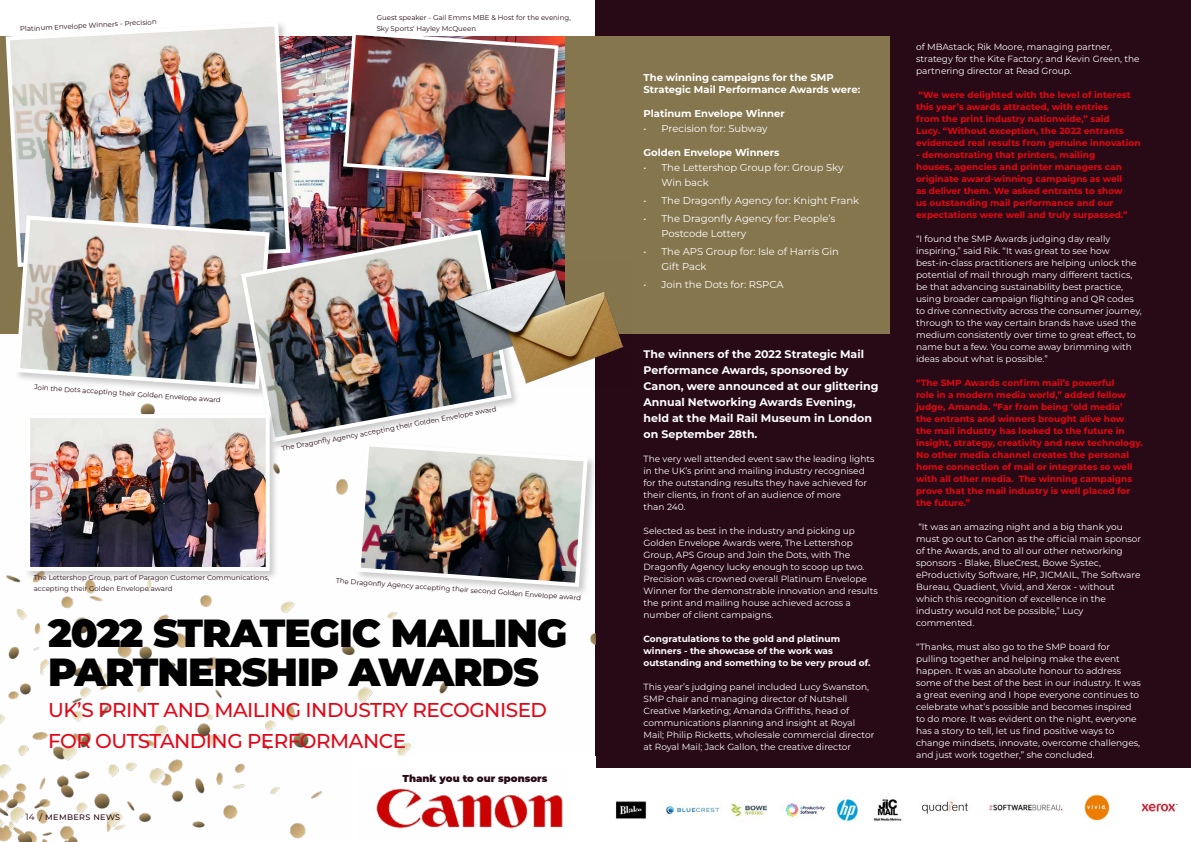
<style>
.page{position:relative;width:1191px;height:842px;background:#fff}
.page>*{position:absolute;margin:0;border:0;box-sizing:border-box;transform-origin:0 0}
.t1{font:900 39.2px/38.3px "Montserrat";letter-spacing:-.025em;color:#000}
.t2{font:500 20px/31px "Montserrat";letter-spacing:-.025em;color:#e30617}
.t3{font:700 11px/16px "Montserrat";color:#fff}
.t4{font:10px/15px "Montserrat";color:#fff}
.t5{font:700 10px/12px "Montserrat";color:#fff}
.t6{font:900 10px "Montserrat";color:#280a17}
.t7{font:9px/12px "Montserrat";color:#fff}
.t8{font:700 9px/12px "Montserrat";color:#e30613}
.t9{font:700 9px/12px "Montserrat";color:#fff}
.t10{font:500 8px "Montserrat";letter-spacing:.05em;color:#280a17}
.t11{font:7px/11px "Montserrat";color:#280a17}
.s1{font-weight:400;font-size:9px}
</style>
<div class="page">
<div style="left:595px;top:0;width:596px;height:842px;background:#280a17"></div>
<div style="left:0;top:36px;width:889px;height:298px;background:#85764e"></div>
<img style="left:0;top:403px;width:595px;height:439px">
<div style="left:352px;top:757px;width:243px;height:85px;background:#fff"></div>
<img style="left:299px;top:37px;width:265px;height:221px">
<div style="left:4px;top:21px;width:295px;height:255px;background:#000;opacity:.2"></div>
<img style="left:4px;top:21px;width:288px;height:248px">
<div style="left:342px;top:30px;width:224px;height:159px;background:#000;opacity:.2"></div>
<img style="left:341px;top:30px;width:219px;height:153px">
<div style="left:14px;top:214px;width:265px;height:184px;background:#000;opacity:.2"></div>
<img style="left:14px;top:213px;width:258px;height:178px">
<img style="left:239px;top:227px;width:275px;height:217px">
<div style="left:24px;top:412px;width:255px;height:168px;background:#000;opacity:.2"></div>
<img style="left:31px;top:419px;width:234px;height:147px">
<div style="left:26px;top:414px;width:244px;height:157px;border:4px solid #fff"></div>
<div style="left:355px;top:441px;width:242px;height:155px;background:#000;opacity:.2"></div>
<img style="left:354px;top:440px;width:236px;height:149px">
<img style="left:376px;top:788px;width:187px;height:41px">
<div style="left:595px;top:769px;width:596px;height:73px;background:#fff"></div>
<img style="left:616px;top:798px;width:286px;height:24px">
<img style="left:921px;top:794px;width:257px;height:27px">
<img style="left:441px;top:258px;width:183px;height:128px">
<p class="t11" style="left:377px;top:12px;width:196px">Guest speaker - Gail Emms MBE &amp; Host for the evening,</p>
<p class="t11" style="left:20px;top:23px;width:138px;rotate:-3deg">Platinum Envelope Winners - Precision</p>
<p class="t11" style="left:377px;top:23px;width:101px">Sky Sports' Hayley McQueen</p>
<p class="t11" style="left:35px;top:381px;width:188px;rotate:4deg">Join the Dots accepting their Golden Envelope award</p>
<p class="t11" style="left:281px;top:442px;width:220px;rotate:-10deg">The Dragonfl y Agency accepting their Golden Envelope award</p>
<p class="t11" style="left:34px;top:572px;width:237px">The Lettershop Group, part of Paragon Customer Communications, accepting their Golden Envelope award</p>
<p class="t11" style="left:336px;top:575px;width:247px;rotate:4deg">The Dragonfl y Agency accepting their second Golden Envelope award</p>
<h1 class="t1" style="left:48px;top:612px;width:521px">2022 STRATEGIC MAILING<br>PARTNERSHIP AWARDS</h1>
<h2 class="t2" style="left:48px;top:693px;width:500px">UK’S PRINT AND MAILING INDUSTRY RECOGNISED<br>FOR OUTSTANDING PERFORMANCE</h2>
<p class="t10" style="left:26px;top:812px;width:96px"><span class="s1">14</span> / MEMBERS NEWS</p>
<p class="t6" style="left:402px;top:771px;width:146px">Thank you to our sponsors</p>
<p class="t5" style="left:643px;top:71px;width:218px">The winning campaigns for the SMP<br>Strategic Mail Performance Awards were:</p>
<p class="t5" style="left:643px;top:107px;width:143px">Platinum Envelope Winner</p>
<p class="t4" style="left:643px;top:121px;width:126px">• Precision for: Subway</p>
<p class="t5" style="left:643px;top:146px;width:137px">Golden Envelope Winners</p>
<p class="t4" style="left:661px;top:160px;width:183px;text-indent:-18px">• The Lettershop Group for: Group Sky<br>Win back</p>
<p class="t4" style="left:643px;top:193px;width:217px">• The Dragonfly Agency for: Knight Frank</p>
<p class="t4" style="left:661px;top:211px;width:175px;text-indent:-18px">• The Dragonfly Agency for: People’s<br>Postcode Lottery</p>
<p class="t4" style="left:661px;top:243px;width:179px;text-indent:-18px">• The APS Group for: Isle of Harris Gin<br>Gift Pack</p>
<p class="t4" style="left:643px;top:276px;width:142px">• Join the Dots for: RSPCA</p>
<p class="t3" style="left:643px;top:346px;width:236px">The winners of the 2022 Strategic Mail Performance Awards, sponsored by Canon, were announced at our glittering Annual Networking Awards Evening, held at the Mail Rail Museum in London on September 28th.</p>
<p class="t7" style="left:643px;top:452px;width:232px">The very well attended event saw the leading lights in the UK’s print and mailing industry recognised for the outstanding results they have achieved for their clients, in front of an audience of more<br>than 240.</p>
<p class="t7" style="left:643px;top:524px;width:236px">Selected as best in the industry and picking up Golden Envelope Awards were, The Lettershop Group, APS Group and Join the Dots, with The Dragonfly Agency lucky enough to scoop up two.<br>Precision was crowned overall Platinum Envelope Winner for the demonstrable innovation and results the print and mailing house achieved across a number of client campaigns.</p>
<p class="t9" style="left:643px;top:632px;width:228px">Congratulations to the gold and platinum winners - the showcase of the work was outstanding and something to be very proud of.</p>
<p class="t7" style="left:643px;top:680px;width:232px">This year’s judging panel included Lucy Swanston, SMP chair and managing director of Nutshell Creative Marketing; Amanda Griffiths, head of communications planning and insight at Royal Mail; Philip Ricketts, wholesale commercial director at Royal Mail; Jack Gallon, the creative director</p>
<p class="t7" style="left:916px;top:40px;width:225px">of MBAstack; Rik Moore, managing partner, strategy for the Kite Factory; and Kevin Green, the partnering director at Read Group.</p>
<p class="t8" style="left:916px;top:88px;width:226px">“We were delighted with the level of interest this year’s awards attracted, with entries<br>from the print industry nationwide,” said<br>Lucy. “Without exception, the 2022 entrants evidenced real results from genuine innovation</p>
<p class="t8" style="left:916px;top:148px;width:213px">- demonstrating that printers, mailing houses, agencies and printer managers can originate award-winning campaigns as well as deliver them. We asked entrants to show us outstanding mail performance and our expectations were well and truly surpassed.”</p>
<p class="t7" style="left:916px;top:232px;width:227px">“I found the SMP Awards judging day really inspiring,” said Rik. “It was great to see how best-in-class practitioners are helping unlock the potential of mail through many different tactics, be that advancing sustainability best practice, using broader campaign flighting and QR codes to drive connectivity across the consumer journey, through to the way certain brands have used the medium consistently over time to great effect, to name but a few. You come away brimming with ideas about what is possible.”</p>
<p class="t8" style="left:916px;top:376px;width:228px">“The SMP Awards confirm mail’s powerful<br>role in a modern media world,” added fellow judge, Amanda. “Far from being ‘old media’<br>the entrants and winners brought alive how<br>the mail industry has looked to the future in insight, strategy, creativity and new technology.<br>No other media channel creates the personal home connection of mail or integrates so well with all other media. The winning campaigns prove that the mail industry is well placed for the future.”</p>
<p class="t7" style="left:916px;top:520px;width:227px">“It was an amazing night and a big thank you must go out to Canon as the official main sponsor of the Awards, and to all our other networking sponsors - Blake, BlueCrest, Bowe Systec, eProductivity Software, HP, JICMAIL, The Software Bureau, Quadient, Vivid, and Xerox - without which this recognition of excellence in the industry would not be possible,” Lucy commented.</p>
<p class="t7" style="left:916px;top:640px;width:226px">“Thanks, must also go to the SMP board for pulling together and helping make the event happen. It was an absolute honour to address some of the best of the best in our industry. It was a great evening and I hope everyone continues to celebrate what’s possible and becomes inspired to do more. It was evident on the night, everyone has a story to tell, let us find positive ways to change mindsets, innovate, overcome challenges, and just work together,” she concluded.</p>
</div>
